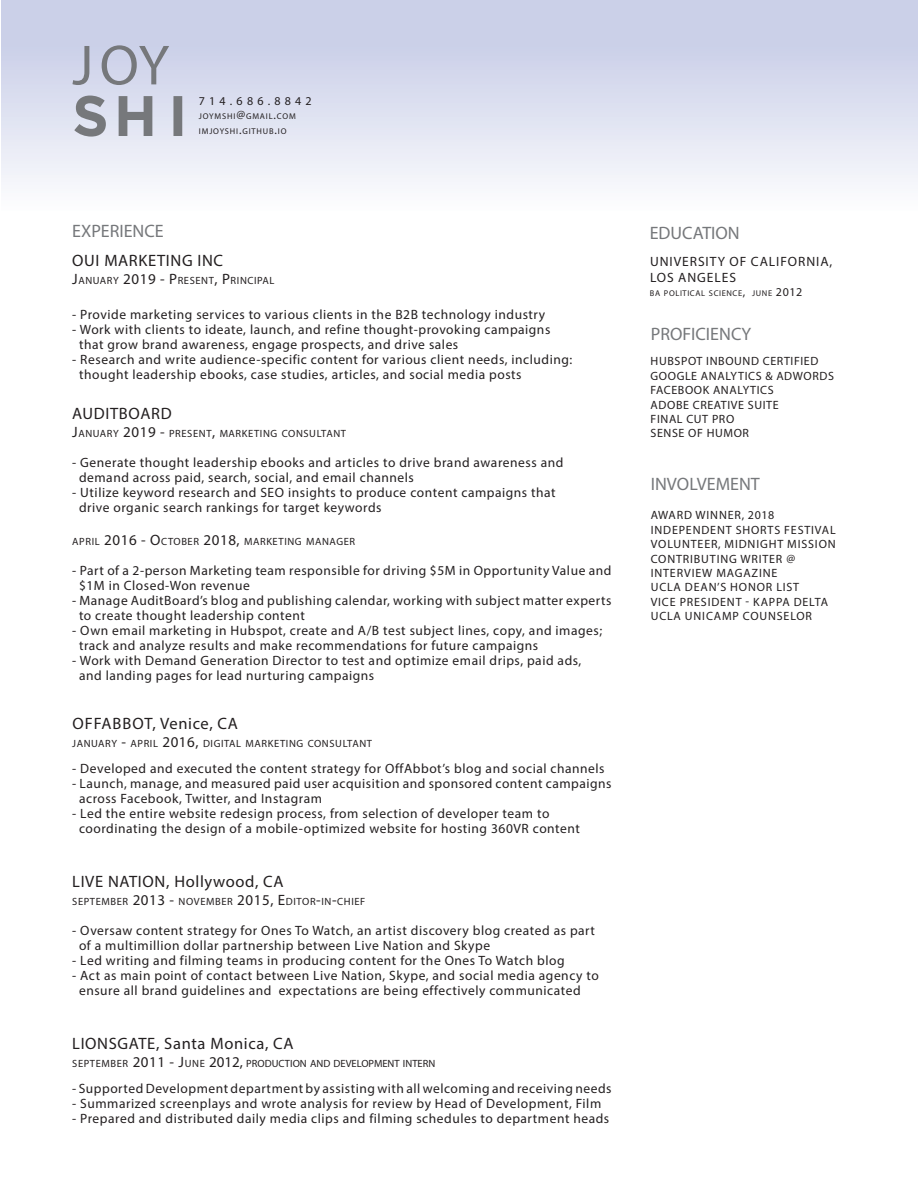
<style>
.page{position:relative;width:918px;height:1188px;background:#fff}
.page>*{position:absolute;margin:0;border:0;box-sizing:border-box;transform-origin:0 0}
.t1{font:57px "Myriad Pro";color:#76787b}
.t2{font:18px "Myriad Pro";color:#76787b}
.t3{font:16.5px "Myriad Pro";letter-spacing:.04em;color:#231f20}
.t4{font:13.5px "Myriad Pro";letter-spacing:.04em;color:#231f20}
.t5{font:13.5px "Myriad Pro";letter-spacing:.07em;color:#231f20}
.t6{font:12px/14.4px "Myriad Pro";letter-spacing:.07em;color:#231f20}
.t7{font:12px "Myriad Pro";color:#231f20}
.t8{font:12px "Myriad Pro";letter-spacing:.35em;color:#231f20}
.t9{font:10.5px "Myriad Pro";letter-spacing:.055em;color:#231f20}
.t10{font:10.5px "Myriad Pro";color:#231f20}
.t11{font:8.4px "Myriad Pro";letter-spacing:.09em;color:#231f20}
.t12{font:8.4px "Myriad Pro";letter-spacing:.07em;color:#231f20}
.s1{font-size:12px}
.s2{font-size:15px}
</style>
<div class="page">
<div style="left:1px;top:0;width:917px;height:226px;background:linear-gradient(to bottom,#c2c8e4,#fff)"></div>
<svg style="left:74px;top:96px;width:108px;height:41px;background:#b2b4be"></svg>
<p class="t1" style="left:72px;top:30px;width:99px">JOY</p>
<p class="t8" style="left:199px;top:93px;width:114px">714.686.8842</p>
<p class="t11" style="left:199px;top:111px;width:98px">JOYMSHI<span class="s1">@</span>GMAIL<span class="s1">.</span>COM</p>
<p class="t11" style="left:199px;top:126px;width:89px">IMJOYSHI<span class="s1">.</span>GITHUB<span class="s1">.</span>IO</p>
<p class="t2" style="left:72px;top:220px;width:93px">EXPERIENCE</p>
<p class="t3" style="left:72px;top:251px;width:152px">OUI MARKETING INC</p>
<p class="t9" style="left:72px;top:274px;width:204px"><span class="s2">J</span>ANUARY <span class="s2">2019 - P</span>RESENT<span class="s2">, P</span>RINCIPAL</p>
<p class="t4" style="left:72px;top:306px;width:475px">- Provide marketing services to various clients in the B2B technology industry</p>
<p class="t4" style="left:72px;top:321px;width:480px">- Work with clients to ideate, launch, and refine thought-provoking campaigns</p>
<p class="t4" style="left:79px;top:336px;width:381px">that grow brand awareness, engage prospects, and drive sales</p>
<p class="t4" style="left:72px;top:351px;width:502px">- Research and write audience-specific content for various client needs, including:</p>
<p class="t4" style="left:79px;top:366px;width:444px">thought leadership ebooks, case studies, articles, and social media posts</p>
<p class="t3" style="left:72px;top:403px;width:101px">AUDITBOARD</p>
<p class="t9" style="left:72px;top:427px;width:275px"><span class="s2">J</span>ANUARY <span class="s2">2019 -</span> PRESENT<span class="s2">,</span> MARKETING CONSULTANT</p>
<p class="t4" style="left:72px;top:454px;width:493px">- Generate thought leadership ebooks and articles to drive brand awareness and</p>
<p class="t4" style="left:79px;top:469px;width:336px">demand across paid, search, social, and email channels</p>
<p class="t4" style="left:72px;top:484px;width:485px">- Utilize keyword research and SEO insights to produce content campaigns that</p>
<p class="t4" style="left:79px;top:499px;width:304px">drive organic search rankings for target keywords</p>
<p class="t9" style="left:72px;top:535px;width:285px">APRIL <span class="s2">2016 - O</span>CTOBER <span class="s2">2018,</span> MARKETING MANAGER</p>
<p class="t4" style="left:72px;top:562px;width:541px">- Part of a 2-person Marketing team responsible for driving $5M in Opportunity Value and</p>
<p class="t4" style="left:79px;top:577px;width:172px">$1M in Closed-Won revenue</p>
<p class="t4" style="left:72px;top:592px;width:541px">- Manage AuditBoard’s blog and publishing calendar, working with subject matter experts</p>
<p class="t4" style="left:79px;top:607px;width:227px">to create thought leadership content</p>
<p class="t4" style="left:72px;top:622px;width:531px">- Own email marketing in Hubspot, create and A/B test subject lines, copy, and images;</p>
<p class="t4" style="left:79px;top:637px;width:461px">track and analyze results and make recommendations for future campaigns</p>
<p class="t4" style="left:72px;top:652px;width:511px">- Work with Demand Generation Director to test and optimize email drips, paid ads,</p>
<p class="t4" style="left:79px;top:667px;width:297px">and landing pages for lead nurturing campaigns</p>
<p class="t3" style="left:72px;top:713px;width:167px">OFFABBOT, Venice, CA</p>
<p class="t9" style="left:72px;top:737px;width:301px">JANUARY <span class="s2">-</span> APRIL <span class="s2">2016,</span> DIGITAL MARKETING CONSULTANT</p>
<p class="t4" style="left:72px;top:760px;width:534px">- Developed and executed the content strategy for OffAbbot’s blog and social channels</p>
<p class="t4" style="left:72px;top:775px;width:541px">- Launch, manage, and measured paid user acquisition and sponsored content campaigns</p>
<p class="t4" style="left:79px;top:790px;width:245px">across Facebook, Twitter, and Instagram</p>
<p class="t4" style="left:72px;top:805px;width:479px">- Led the entire website redesign process, from selection of developer team to</p>
<p class="t4" style="left:79px;top:820px;width:502px">coordinating the design of a mobile-optimized website for hosting 360VR content</p>
<p class="t3" style="left:72px;top:871px;width:213px">LIVE NATION, Hollywood, CA</p>
<p class="t9" style="left:72px;top:895px;width:295px">SEPTEMBER <span class="s2">2013 -</span> NOVEMBER <span class="s2">2015, E</span>DITOR<span class="s2">-</span>IN<span class="s2">-</span>CHIEF</p>
<p class="t4" style="left:72px;top:922px;width:524px">- Oversaw content strategy for Ones To Watch, an artist discovery blog created as part</p>
<p class="t4" style="left:79px;top:937px;width:413px">of a multimillion dollar partnership between Live Nation and Skype</p>
<p class="t4" style="left:72px;top:952px;width:494px">- Led writing and filming teams in producing content for the Ones To Watch blog</p>
<p class="t4" style="left:72px;top:967px;width:528px">- Act as main point of contact between Live Nation, Skype, and social media agency to</p>
<p class="t4" style="left:79px;top:982px;width:503px">ensure all brand guidelines and expectations are being effectively communicated</p>
<p class="t3" style="left:72px;top:1034px;width:223px">LIONSGATE, Santa Monica, CA</p>
<p class="t10" style="left:72px;top:1057px;width:365px">SEPTEMBER <span class="s2">2011 - J</span> UNE <span class="s2">2012,</span> PRODUCTION AND DEVELOPMENT INTERN</p>
<p class="t4" style="left:72px;top:1080px;width:541px">- Supported Development department by assisting with all welcoming and receiving needs</p>
<p class="t4" style="left:72px;top:1095px;width:531px">- Summarized screenplays and wrote analysis for review by Head of Development, Film</p>
<p class="t4" style="left:72px;top:1110px;width:539px">- Prepared and distributed daily media clips and filming schedules to department heads</p>
<p class="t2" style="left:650px;top:222px;width:92px">EDUCATION</p>
<p class="t5" style="left:650px;top:253px;width:184px">UNIVERSITY OF CALIFORNIA,</p>
<p class="t5" style="left:650px;top:269px;width:88px">LOS ANGELES</p>
<p class="t12" style="left:650px;top:288px;width:154px">BA POLITICAL SCIENCE<span class="s1">,</span> JUNE <span class="s1">2012</span></p>
<p class="t2" style="left:651px;top:322px;width:102px">PROFICIENCY</p>
<p class="t7" style="left:651px;top:354px;width:9px">HUBS</p>
<p class="t7" style="left:681px;top:354px;width:34px">POT INBOUND</p>
<p class="t7" style="left:763px;top:354px;width:8px">CERTIFIED</p>
<p class="t7" style="left:651px;top:368px;width:9px">GOOGLE</p>
<p class="t7" style="left:701px;top:368px;width:8px">ANALYTICS</p>
<p class="t7" style="left:765px;top:368px;width:47px">&amp; ADWORDS</p>
<p class="t7" style="left:651px;top:383px;width:9px">FACEBOOK</p>
<p class="t7" style="left:713px;top:383px;width:8px">ANALYTICS</p>
<p class="t7" style="left:651px;top:397px;width:9px">ADOBE</p>
<p class="t7" style="left:693px;top:397px;width:8px">CREATIVE</p>
<p class="t7" style="left:748px;top:397px;width:7px">SUITE</p>
<p class="t7" style="left:651px;top:412px;width:8px">FINAL</p>
<p class="t7" style="left:686px;top:412px;width:9px">CUT</p>
<p class="t7" style="left:712px;top:412px;width:15px">PRO</p>
<p class="t7" style="left:651px;top:426px;width:8px">SENSE</p>
<p class="t7" style="left:688px;top:426px;width:28px">OF HUMOR</p>
<p class="t2" style="left:651px;top:473px;width:111px">INVOLVEMENT</p>
<p class="t6" style="left:651px;top:508px;width:186px">AWARD WINNER, 2018<br>INDEPENDENT SHORTS FESTIVAL</p>
<p class="t6" style="left:651px;top:537px;width:186px">VOLUNTEER, MIDNIGHT MISSION</p>
<p class="t6" style="left:651px;top:551px;width:146px">CONTRIBUTING WRITER @<br>INTERVIEW MAGAZINE</p>
<p class="t6" style="left:651px;top:580px;width:150px">UCLA DEAN’S HONOR LIST</p>
<p class="t6" style="left:651px;top:594px;width:179px">VICE PRESIDENT - KAPPA DELTA</p>
<p class="t6" style="left:651px;top:609px;width:163px">UCLA UNICAMP COUNSELOR</p>
</div>
